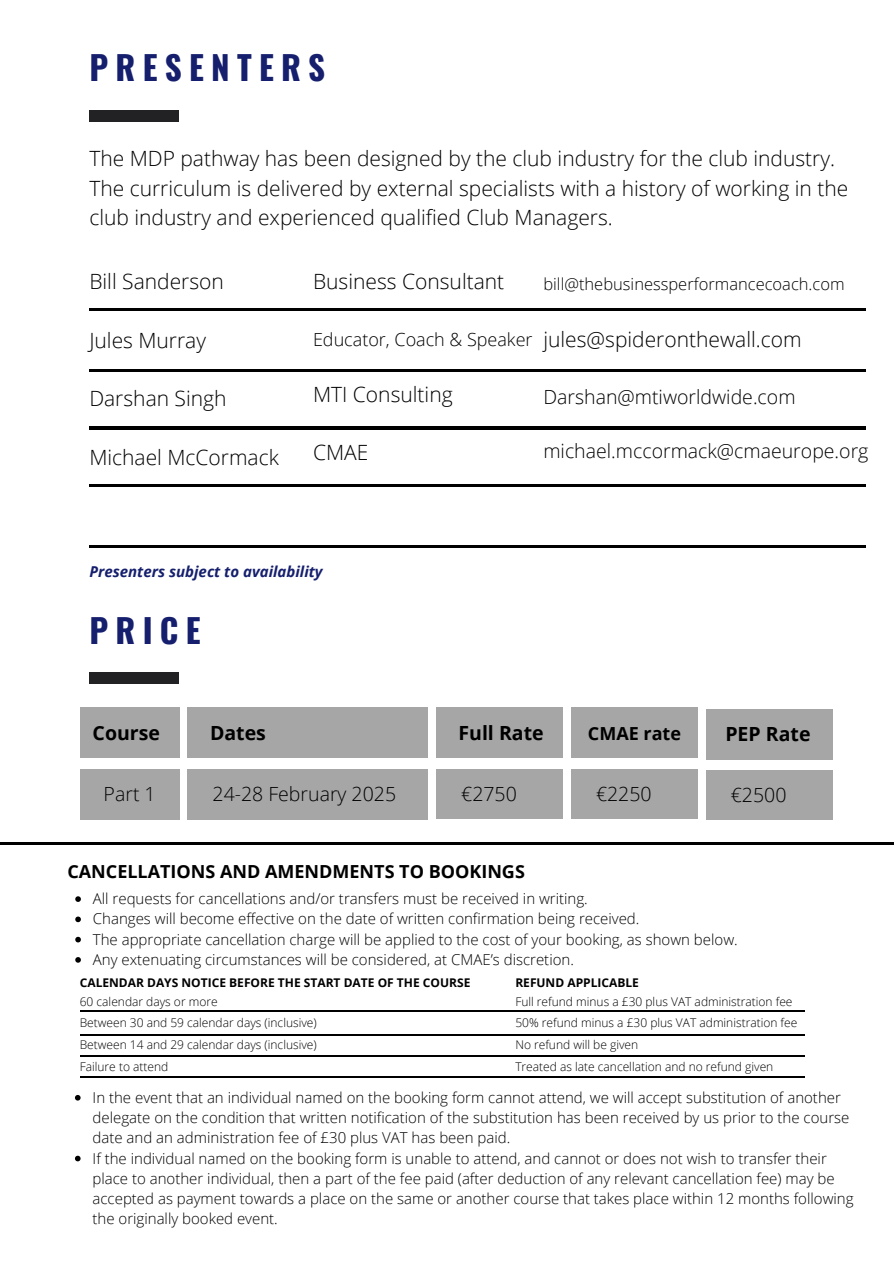
<style>
.page{position:relative;width:894px;height:1264px;background:#fff}
.page>*{position:absolute;margin:0;border:0;box-sizing:border-box;transform-origin:0 0}
.t1{font:700 33.15px "Oswald";letter-spacing:.22em;color:#151f6d}
.t2{font:300 21px/29.2px "Open Sans";color:#000}
.t3{font:300 19.5px "Open Sans";color:#000}
.t4{font:700 19.5px "Open Sans";color:#000}
.t5{font:700 18px "Open Sans";color:#000}
.t6{font:300 18px "Open Sans";color:#000}
.t7{font:300 16.5px "Open Sans";color:#000}
.t8{font:300 15px/20.2px "Open Sans";color:#000}
.t9{font:italic 700 15px "Open Sans";color:#151f6d}
.t10{font:300 12px "Open Sans";color:#000}
.t11{font:700 12px "Open Sans";color:#000}
</style>
<div class="page">
<div style="left:89px;top:110px;width:90px;height:11px;background:#222224"></div>
<hr style="left:89px;top:309px;width:776px;height:2px;background:#000">
<hr style="left:89px;top:369px;width:776px;height:2px;background:#000">
<hr style="left:89px;top:427px;width:776px;height:2px;background:#000">
<hr style="left:89px;top:484px;width:776px;height:2px;background:#000">
<hr style="left:89px;top:545px;width:776px;height:2px;background:#000">
<div style="left:89px;top:672px;width:90px;height:12px;background:#222224"></div>
<hr style="left:0;top:842px;width:893px;height:2px;background:#000">
<svg style="left:75px;top:896px;width:6px;height:5px"></svg>
<svg style="left:75px;top:916px;width:6px;height:6px"></svg>
<svg style="left:75px;top:936px;width:6px;height:6px"></svg>
<svg style="left:75px;top:957px;width:6px;height:5px"></svg>
<svg style="left:75px;top:1095px;width:6px;height:5px"></svg>
<svg style="left:75px;top:1155px;width:6px;height:6px"></svg>
<hr style="left:80px;top:1010px;width:724px;height:1px;background:#000">
<hr style="left:80px;top:1034px;width:724px;height:1px;background:#000">
<hr style="left:80px;top:1055px;width:724px;height:1px;background:#000">
<hr style="left:80px;top:1076px;width:724px;height:1px;background:#000">
<div style="left:80px;top:707px;width:99px;height:51px;background:#a6a6a6"></div>
<div style="left:187px;top:707px;width:241px;height:51px;background:#a6a6a6"></div>
<div style="left:436px;top:707px;width:127px;height:51px;background:#a6a6a6"></div>
<div style="left:80px;top:769px;width:99px;height:51px;background:#a6a6a6"></div>
<div style="left:187px;top:769px;width:241px;height:51px;background:#a6a6a6"></div>
<div style="left:436px;top:769px;width:127px;height:49px;background:#a6a6a6"></div>
<div style="left:571px;top:707px;width:126px;height:51px;background:#a6a6a6"></div>
<div style="left:570px;top:769px;width:127px;height:49px;background:#a6a6a6"></div>
<div style="left:705px;top:708px;width:127px;height:51px;background:#a6a6a6"></div>
<div style="left:705px;top:770px;width:127px;height:49px;background:#a6a6a6"></div>
<h4 class="t1" style="left:89px;top:42px;width:237px">PRESENTERS</h4>
<h4 class="t2" style="left:89px;top:144px;width:760px">The MDP pathway has been designed by the club industry for the club industry.<br>The curriculum is delivered by external specialists with a history of working in the club industry and experienced qualified Club Managers.</h4>
<h1 class="t2" style="left:89px;top:266px;width:136px">Bill Sanderson</h1>
<h4 class="t2" style="left:89px;top:325px;width:118px">Jules Murray</h4>
<h4 class="t2" style="left:89px;top:383px;width:139px">Darshan Singh</h4>
<h4 class="t2" style="left:89px;top:442px;width:191px">Michael McCormack</h4>
<h4 class="t2" style="left:313px;top:266px;width:193px">Business Consultant</h4>
<h4 class="t6" style="left:313px;top:326px;width:221px">Educator, Coach &amp; Speaker</h4>
<h4 class="t2" style="left:313px;top:379px;width:141px">MTI Consulting</h4>
<p class="t2" style="left:313px;top:437px;width:57px">CMAE</p>
<h4 class="t7" style="left:543px;top:273px;width:302px">bill@thebusinessperformancecoach.com</h4>
<h2 class="t2" style="left:543px;top:324px;width:260px">jules@spideronthewall.com</h2>
<p class="t3" style="left:543px;top:383px;width:253px">Darshan@mtiworldwide.com</p>
<h4 class="t3" style="left:543px;top:437px;width:326px">michael.mccormack@cmaeurope.org</h4>
<p class="t9" style="left:89px;top:561px;width:235px">Presenters subject to availability</p>
<h1 class="t1" style="left:89px;top:604px;width:113px">PRICE</h1>
<p class="t4" style="left:93px;top:718px;width:69px">Course</p>
<p class="t4" style="left:210px;top:718px;width:57px">Dates</p>
<p class="t4" style="left:458px;top:718px;width:87px">Full Rate</p>
<p class="t3" style="left:104px;top:780px;width:54px">Part 1</p>
<p class="t3" style="left:212px;top:780px;width:185px">24-28 February 2025</p>
<p class="t3" style="left:461px;top:780px;width:57px">€2750</p>
<p class="t5" style="left:587px;top:720px;width:95px">CMAE rate</p>
<p class="t3" style="left:596px;top:780px;width:57px">€2250</p>
<p class="t4" style="left:725px;top:720px;width:87px">PEP Rate</p>
<p class="t3" style="left:730px;top:781px;width:57px">€2500</p>
<h3 class="t5" style="left:67px;top:859px;width:459px">CANCELLATIONS AND AMENDMENTS TO BOOKINGS</h3>
<h3 class="t8" style="left:93px;top:888px;width:496px">All requests for cancellations and/or transfers must be received in writing.</h3>
<h3 class="t8" style="left:93px;top:908px;width:548px">Changes will become effective on the date of written confirmation being received.</h3>
<h6 class="t8" style="left:93px;top:928px;width:646px">The appropriate cancellation charge will be applied to the cost of your booking, as shown below.</h6>
<h3 class="t8" style="left:93px;top:949px;width:482px">Any extenuating circumstances will be considered, at CMAE’s discretion.</h3>
<h4 class="t11" style="left:80px;top:974px;width:392px">CALENDAR DAYS NOTICE BEFORE THE START DATE OF THE COURSE</h4>
<h4 class="t11" style="left:515px;top:974px;width:125px">REFUND APPLICABLE</h4>
<h4 class="t10" style="left:80px;top:993px;width:139px">60 calendar days or more</h4>
<h5 class="t10" style="left:515px;top:993px;width:278px">Full refund minus a £30 plus VAT administration fee</h5>
<p class="t10" style="left:80px;top:1013px;width:238px">Between 30 and 59 calendar days (inclusive)</p>
<p class="t10" style="left:515px;top:1013px;width:283px">50% refund minus a £30 plus VAT administration fee</p>
<p class="t10" style="left:80px;top:1036px;width:238px">Between 14 and 29 calendar days (inclusive)</p>
<p class="t10" style="left:515px;top:1036px;width:124px">No refund will be given</p>
<p class="t10" style="left:80px;top:1057px;width:90px">Failure to attend</p>
<p class="t10" style="left:515px;top:1057px;width:259px">Treated as late cancellation and no refund given</p>
<h4 class="t8" style="left:93px;top:1086px;width:758px">In the event that an individual named on the booking form cannot attend, we will accept substitution of another delegate on the condition that written notification of the substitution has been received by us prior to the course date and an administration fee of £30 plus VAT has been paid.</h4>
<h4 class="t8" style="left:93px;top:1147px;width:762px">If the individual named on the booking form is unable to attend, and cannot or does not wish to transfer their place to another individual, then a part of the fee paid (after deduction of any relevant cancellation fee) may be accepted as payment towards a place on the same or another course that takes place within 12 months following the originally booked event.</h4>
</div>
